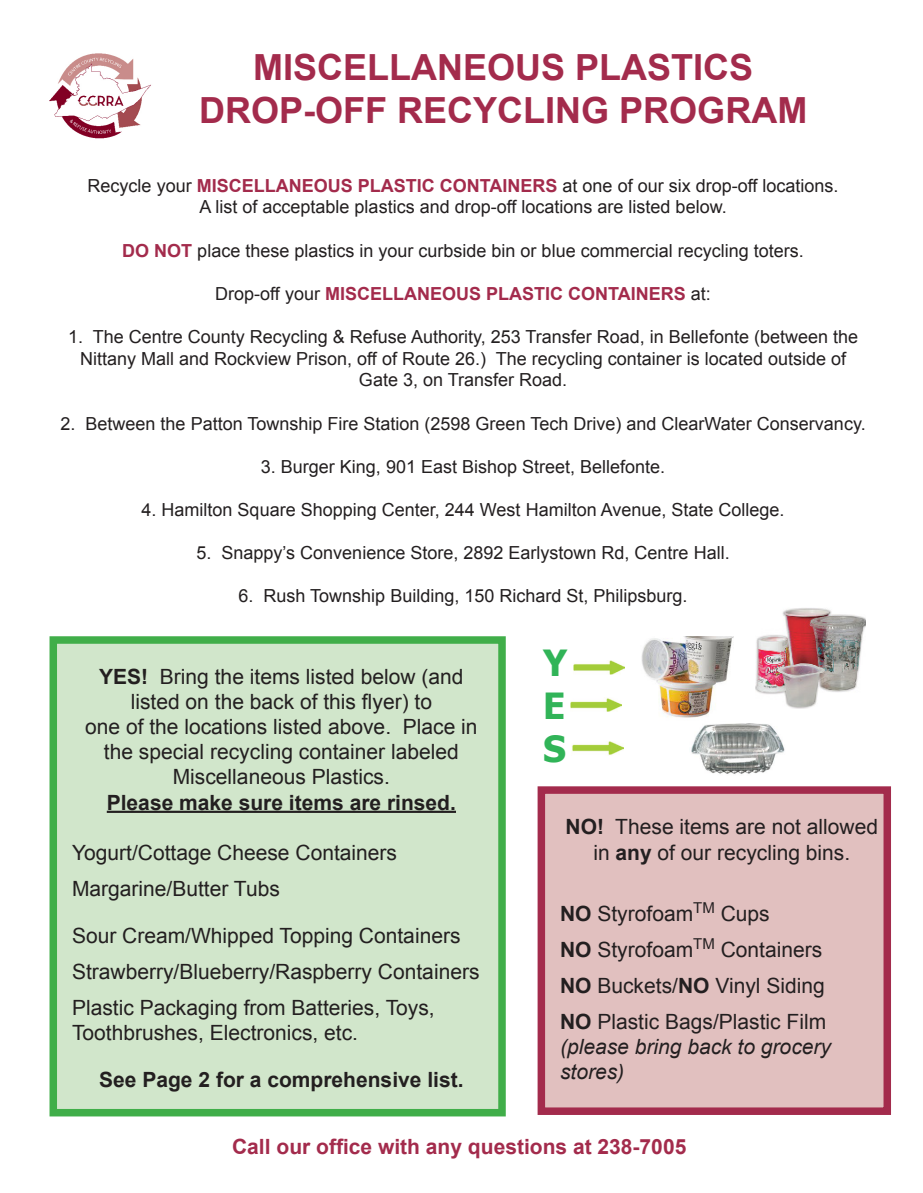
<style>
.page{position:relative;width:923px;height:1193px;background:#fff}
.page>*{position:absolute;margin:0;border:0;box-sizing:border-box;transform-origin:0 0}
.t1{font:700 36px "Arial";color:#a32b4c}
.t2{font:700 36px "Tahoma";color:#31b458}
.t3{font:21px/25.2px "Arial";color:#231f20;text-align:center}
.t4{font:700 21px "Arial";color:#231f20}
.t5{font:italic 21px/25.2px "Arial";color:#231f20}
.t6{font:700 21px "Arial";color:#a32b4c}
.t7{font:18px/21.6px "Arial";color:#231f20;text-align:center}
.t8{font:700 18px "Arial";color:#a32b4c}
.s1{font-weight:700;color:#a32b4c}
.s2{font-weight:400;color:#231f20}
.s3{font-weight:700}
.s4{font-weight:700;font-style:normal}
.s5{font-style:normal}
</style>
<div class="page">
<img style="left:50px;top:53px;width:101px;height:86px">
<div style="left:53px;top:640px;width:449px;height:472px;background:#d1e6cb"></div>
<hr style="left:107px;top:810px;width:349px;height:3px;background:#231f20">
<div style="left:50px;top:636px;width:456px;height:480px;border:8px solid #40ae49"></div>
<div style="left:541px;top:790px;width:346px;height:321px;background:#e1c0bf"></div>
<div style="left:537px;top:786px;width:354px;height:328px;border:8px solid #a32b4c"></div>
<img style="left:573px;top:660px;width:51px;height:14px">
<img style="left:570px;top:698px;width:51px;height:14px">
<img style="left:572px;top:741px;width:51px;height:14px">
<img style="left:641px;top:636px;width:93px;height:82px">
<img style="left:691px;top:723px;width:94px;height:51px">
<img style="left:755px;top:608px;width:111px;height:101px">
<p class="t1" style="left:253px;top:44px;width:502px">MISCELLANEOUS PLASTICS</p>
<p class="t1" style="left:199px;top:87px;width:610px">DROP-OFF RECYCLING PROGRAM</p>
<p class="t7" style="left:88px;top:175px;width:752px">Recycle your <span class="s1">MISCELLANEOUS PLASTIC CONTAINERS</span> at one of our six drop-off locations.</p>
<p class="t7" style="left:199px;top:196px;width:528px">A list of acceptable plastics and drop-off locations are listed below.</p>
<p class="t7" style="left:122px;top:240px;width:683px"><span class="s1">DO NOT</span> place these plastics in your curbside bin or blue commercial recycling toters.</p>
<p class="t8" style="left:215px;top:281px;width:497px"><span class="s2">Drop-off your</span> MISCELLANEOUS PLASTIC CONTAINERS <span class="s2">at:</span></p>
<p class="t7" style="left:68px;top:326px;width:791px">1. The Centre County Recycling &amp; Refuse Authority, 253 Transfer Road, in Bellefonte (between the<br>Nittany Mall and Rockview Prison, off of Route 26.) The recycling container is located outside of</p>
<p class="t7" style="left:359px;top:369px;width:210px">Gate 3, on Transfer Road.</p>
<p class="t7" style="left:60px;top:412px;width:806px">2. Between the Patton Township Fire Station (2598 Green Tech Drive) and ClearWater Conservancy.</p>
<p class="t7" style="left:261px;top:456px;width:406px">3. Burger King, 901 East Bishop Street, Bellefonte.</p>
<p class="t7" style="left:141px;top:499px;width:644px">4. Hamilton Square Shopping Center, 244 West Hamilton Avenue, State College.</p>
<p class="t7" style="left:196px;top:542px;width:534px">5. Snappy’s Convenience Store, 2892 Earlystown Rd, Centre Hall.</p>
<p class="t7" style="left:238px;top:585px;width:450px">6. Rush Township Building, 150 Richard St, Philipsburg.</p>
<p class="t3" style="left:99px;top:664px;width:366px"><span class="s3">YES!</span> Bring the items listed below (and</p>
<p class="t3" style="left:131px;top:689px;width:303px">listed on the back of this flyer) to</p>
<p class="t3" style="left:85px;top:714px;width:394px">one of the locations listed above. Place in the special recycling container labeled</p>
<p class="t3" style="left:173px;top:764px;width:219px">Miscellaneous Plastics.</p>
<p class="t4" style="left:107px;top:788px;width:351px">Please make sure items are rinsed.</p>
<p class="t3" style="left:72px;top:840px;width:326px">Yogurt/Cottage Cheese Containers</p>
<p class="t3" style="left:72px;top:876px;width:209px">Margarine/Butter Tubs</p>
<p class="t3" style="left:72px;top:923px;width:390px">Sour Cream/Whipped Topping Containers</p>
<p class="t3" style="left:72px;top:959px;width:409px">Strawberry/Blueberry/Raspberry Containers</p>
<p class="t3" style="left:72px;top:995px;width:364px">Plastic Packaging from Batteries, Toys,</p>
<p class="t3" style="left:72px;top:1020px;width:287px">Toothbrushes, Electronics, etc.</p>
<p class="t4" style="left:99px;top:1065px;width:366px">See Page 2 for a comprehensive list.</p>
<p class="t2" style="left:543px;top:637px;width:26px">Y</p>
<p class="t2" style="left:543px;top:680px;width:24px">E</p>
<p class="t2" style="left:543px;top:724px;width:24px">S</p>
<p class="t3" style="left:565px;top:814px;width:314px"><span class="s3">NO!</span> These items are not allowed in <span class="s3">any</span> of our recycling bins.</p>
<p class="t3" style="left:560px;top:901px;width:211px"><span class="s3">NO</span> Styrofoam<sup>TM</sup> Cups</p>
<p class="t3" style="left:560px;top:937px;width:264px"><span class="s3">NO</span> Styrofoam<sup>TM</sup> Containers</p>
<p class="t3" style="left:560px;top:973px;width:266px"><span class="s3">NO</span> Buckets/<span class="s3">NO</span> Vinyl Siding</p>
<p class="t5" style="left:560px;top:1009px;width:272px"><span class="s4">NO</span> <span class="s5">Plastic Bags/Plastic Film </span>(please bring back to grocery stores)</p>
<p class="t6" style="left:232px;top:1132px;width:455px">Call our office with any questions at 238-7005</p>
</div>
